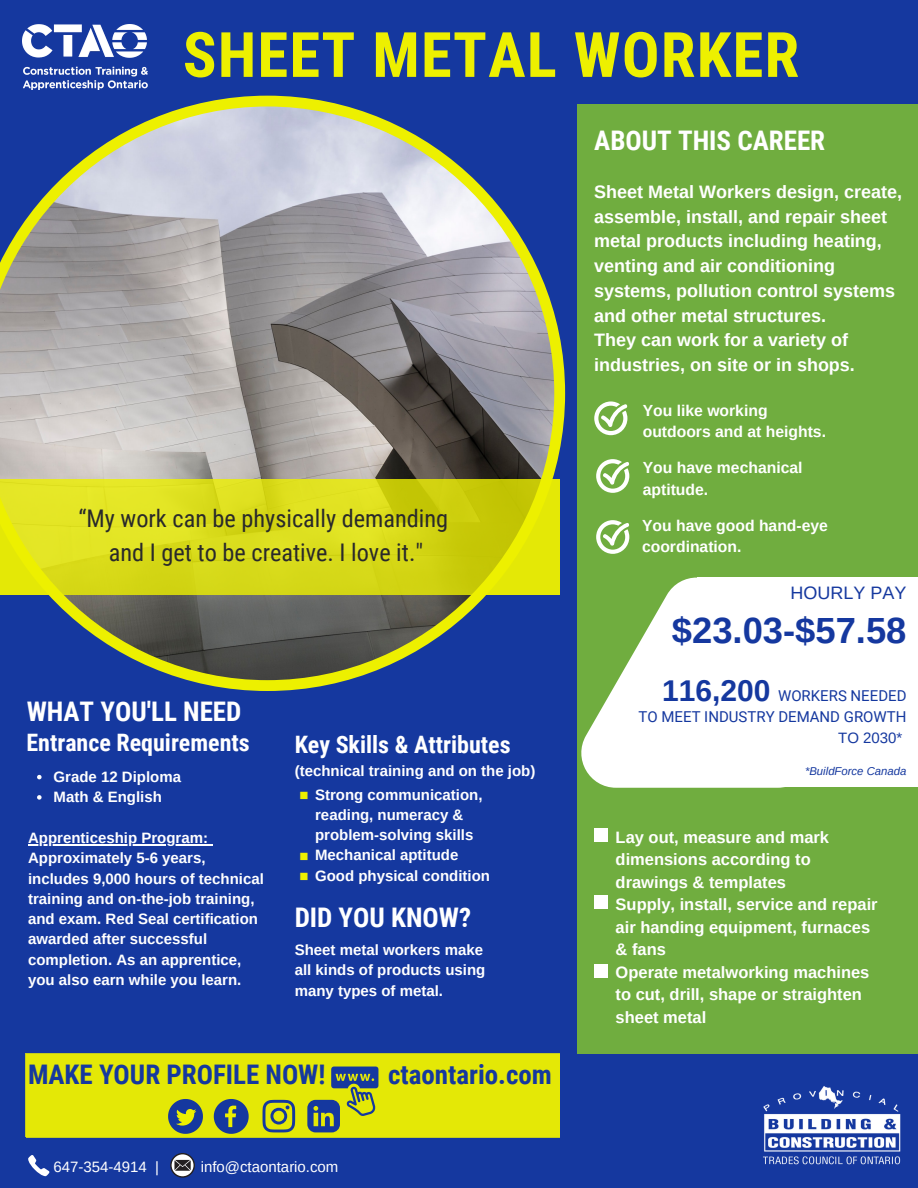
<style>
.page{position:relative;width:918px;height:1188px;background:#15389f}
.page>*{position:absolute;margin:0;border:0;box-sizing:border-box;transform-origin:0 0}
.t1{font:700 62.55px "Roboto Condensed";letter-spacing:.02em;color:#edf000}
.t2{font:700 36.3px "Arimo";color:#15389f}
.t3{font:700 30px "Arimo";color:#15389f}
.t4{font:700 27px "Roboto Condensed";color:#fff}
.t5{font:700 27px "Roboto Condensed";color:#15389f}
.t6{font:24.3px "Roboto Condensed";color:#29292b}
.t7{font:700 24px "Roboto Condensed";color:#fff}
.t8{font:700 18px/24.8px "Arimo";color:#fff}
.t9{font:18px "Arimo";color:#15389f}
.t10{font:700 16.5px/22.5px "Arimo";color:#fff}
.t11{font:700 15.75px/21.3px "Arimo";color:#fff}
.t12{font:700 15px/20.2px "Arimo";color:#fff}
.t13{font:15px "Roboto";color:#15389f}
.t14{font:15px "Arimo";color:#fff}
.t15{font:15px "Arimo";color:#15389f}
.t16{font:italic 11.4px "Arimo";color:#15389f}
.s1{font-weight:400;color:#edf000}
</style>
<div class="page">
<div style="left:577px;top:104px;width:341px;height:949px;background:#70ad3f"></div>
<div style="left:697px;top:578px;width:221px;height:209px;background:#fff"></div>
<svg style="left:581px;top:577px;width:240px;height:211px;fill:#fff"></svg>
<svg style="left:594px;top:401px;width:34px;height:34px"></svg>
<svg style="left:596px;top:520px;width:34px;height:34px"></svg>
<svg style="left:596px;top:459px;width:34px;height:34px"></svg>
<div style="left:594px;top:896px;width:14px;height:13px;background:#fff"></div>
<div style="left:594px;top:964px;width:14px;height:13px;background:#fff"></div>
<div style="left:594px;top:829px;width:14px;height:13px;background:#fff"></div>
<div style="left:26px;top:1054px;width:534px;height:83px;background:#e4e806"></div>
<img style="left:763px;top:1086px;width:138px;height:79px">
<svg style="left:0;top:96px;width:565px;height:595px"></svg>
<svg style="left:0;top:479px;width:560px;height:116px;background:#d9db16"></svg>
<svg style="left:214px;top:1099px;width:35px;height:35px"></svg>
<svg style="left:168px;top:1099px;width:35px;height:35px"></svg>
<svg style="left:263px;top:1100px;width:32px;height:32px"></svg>
<svg style="left:307px;top:1067px;width:71px;height:65px"></svg>
<svg style="left:170px;top:1153px;width:25px;height:25px"></svg>
<svg style="left:28px;top:1155px;width:21px;height:21px"></svg>
<img style="left:23px;top:24px;width:124px;height:65px">
<svg style="left:37px;top:775px;width:5px;height:4px"></svg>
<svg style="left:37px;top:795px;width:5px;height:5px"></svg>
<hr style="left:28px;top:844px;width:180px;height:1px;background:#fff">
<p class="t1" style="left:183px;top:19px;width:618px">SHEET METAL WORKER</p>
<p class="t4" style="left:594px;top:125px;width:232px">ABOUT THIS CAREER</p>
<p class="t8" style="left:594px;top:179px;width:309px">Sheet Metal Workers design, create, assemble, install, and repair sheet</p>
<p class="t8" style="left:594px;top:229px;width:302px">metal products including heating, venting and air conditioning systems, pollution control systems and other metal structures.</p>
<p class="t8" style="left:594px;top:328px;width:255px">They can work for a variety of</p>
<p class="t8" style="left:594px;top:353px;width:262px">industries, on site or in shops.</p>
<p class="t11" style="left:643px;top:400px;width:185px">You like working outdoors and at heights.</p>
<p class="t6" style="left:78px;top:504px;width:371px">“My work can be physically demanding</p>
<p class="t6" style="left:109px;top:538px;width:316px">and I get to be creative. I love it."</p>
<p class="t4" style="left:27px;top:696px;width:216px">WHAT YOU'LL NEED</p>
<p class="t7" style="left:26px;top:728px;width:225px">Entrance Requirements</p>
<p class="t12" style="left:54px;top:766px;width:129px">Grade 12 Diploma</p>
<p class="t12" style="left:54px;top:787px;width:110px">Math &amp; English</p>
<p class="t12" style="left:28px;top:828px;width:181px">Apprenticeship Program:</p>
<p class="t12" style="left:28px;top:848px;width:237px">Approximately 5-6 years, includes 9,000 hours of technical training and on-the-job training, and exam. Red Seal certification awarded after successful completion. As an apprentice, you also earn while you learn.</p>
<p class="t7" style="left:295px;top:731px;width:217px">Key Skills &amp; Attributes</p>
<p class="t12" style="left:295px;top:760px;width:242px">(technical training and on the job)</p>
<p class="t12" style="left:300px;top:784px;width:185px;text-align:center"><span class="s1">■</span> Strong communication, reading, numeracy &amp; problem-solving skills</p>
<p class="t12" style="left:300px;top:845px;width:160px"><span class="s1">■</span> Mechanical aptitude</p>
<p class="t12" style="left:300px;top:865px;width:192px"><span class="s1">■</span> Good physical condition</p>
<p class="t4" style="left:295px;top:902px;width:178px">DID YOU KNOW?</p>
<p class="t12" style="left:295px;top:940px;width:192px">Sheet metal workers make all kinds of products using many types of metal.</p>
<p class="t5" style="left:28px;top:1059px;width:299px">MAKE YOUR PROFILE NOW!</p>
<p class="t5" style="left:388px;top:1059px;width:165px">ctaontario.com</p>
<p class="t14" style="left:54px;top:1158px;width:107px">647-354-4914 |</p>
<p class="t14" style="left:201px;top:1158px;width:139px">info@ctaontario.com</p>
<p class="t11" style="left:643px;top:457px;width:161px">You have mechanical aptitude.</p>
<p class="t11" style="left:642px;top:515px;width:187px">You have good hand-eye coordination.</p>
<p class="t9" style="left:791px;top:583px;width:117px">HOURLY PAY</p>
<p class="t2" style="left:672px;top:610px;width:236px">$23.03-$57.58</p>
<p class="t3" style="left:662px;top:674px;width:110px">116,200</p>
<p class="t13" style="left:778px;top:687px;width:130px">WORKERS NEEDED</p>
<p class="t13" style="left:639px;top:708px;width:269px">TO MEET INDUSTRY DEMAND GROWTH</p>
<p class="t15" style="left:838px;top:729px;width:66px">TO 2030*</p>
<p class="t16" style="left:805px;top:764px;width:103px">*BuildForce Canada</p>
<p class="t10" style="left:616px;top:826px;width:215px">Lay out, measure and mark dimensions according to drawings &amp; templates</p>
<p class="t10" style="left:616px;top:893px;width:264px">Supply, install, service and repair air handing equipment, furnaces &amp; fans</p>
<p class="t10" style="left:616px;top:961px;width:255px">Operate metalworking machines to cut, drill, shape or straighten sheet metal</p>
</div>
